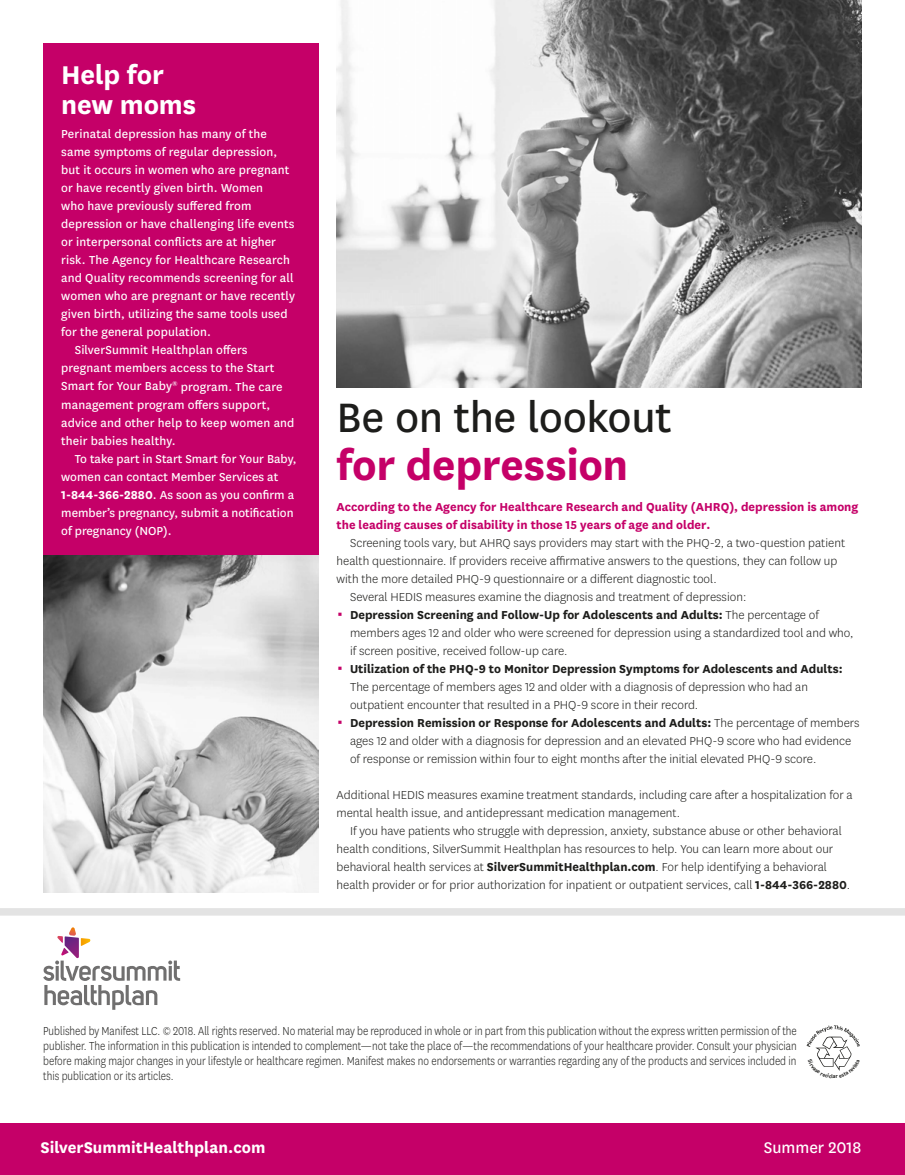
<style>
.page{position:relative;width:905px;height:1175px;background:#fff}
.page>*{position:absolute;margin:0;border:0;box-sizing:border-box;transform-origin:0 0}
.t1{font:48px/48px "Centene Sans";letter-spacing:-.01em;color:#1d1d1b}
.t2{font:700 30px/30px "Centene Sans";letter-spacing:-.005em;color:#fff}
.t3{font:700 18px "Centene Sans";color:#fff}
.t4{font:18px "Centene Sans";color:#fff}
.t5{font:300 13.5px/18px "Centene Sans";color:#1d1d1b}
.t6{font:13.5px/18px "Centene Sans";letter-spacing:.01em;color:#fff}
.t7{font:300 13.5px/15px "Centene Sans";color:#1d1d1b;text-align:justify;scale:.85 1}
.t8{font:700 13.5px/18px "Centene Sans";color:#c50068}
.s1{font-weight:700}
.s2{font-weight:700;color:#c50068}
</style>
<div class="page">
<img style="left:336px;top:0;width:525px;height:387px">
<div style="left:43px;top:43px;width:275px;height:527px;background:#c50068"></div>
<img style="left:43px;top:555px;width:275px;height:338px">
<svg style="left:43px;top:927px;width:137px;height:82px"></svg>
<div style="left:0;top:908px;width:905px;height:7px;background:#e3e3e3"></div>
<div style="left:0;top:1123px;width:905px;height:52px;background:#c50068"></div>
<svg style="left:806px;top:1025px;width:53px;height:46px"></svg>
<h2 class="t2" style="left:61px;top:57px;width:136px">Help for new moms</h2>
<p class="t6" style="left:61px;top:125px;width:235px">Perinatal depression has many of the same symptoms of regular depression, but it occurs in women who are pregnant or have recently given birth. Women<br>who have previously suffered from depression or have challenging life events or interpersonal conflicts are at higher risk. The Agency for Healthcare Research and Quality recommends screening for all women who are pregnant or have recently given birth, utilizing the same tools used for the general population.</p>
<p class="t6" style="left:61px;top:341px;width:235px;text-indent:14px">SilverSummit Healthplan offers pregnant members access to the Start Smart for Your Baby<sup>®</sup> program. The care management program offers support, advice and other help to keep women and their babies healthy.</p>
<p class="t6" style="left:61px;top:449px;width:237px;text-indent:14px">To take part in Start Smart for Your Baby, women can contact Member Services at <span class="s1">1-844-366-2880</span>. As soon as you confirm a member’s pregnancy, submit a notification of pregnancy (NOP).</p>
<h2 class="t1" style="left:336px;top:390px;width:337px">Be on the lookout <span class="s2">for depression</span></h2>
<p class="t8" style="left:336px;top:497px;width:523px">According to the Agency for Healthcare Research and Quality (AHRQ), depression is among the leading causes of disability in those 15 years of age and older.</p>
<p class="t5" style="left:336px;top:534px;width:510px;text-indent:13px">Screening tools vary, but AHRQ says providers may start with the PHQ-2, a two-question patient health questionnaire. If providers receive affirmative answers to the questions, they can follow up with the more detailed PHQ-9 questionnaire or a different diagnostic tool.</p>
<p class="t5" style="left:350px;top:588px;width:398px">Several HEDIS measures examine the diagnosis and treatment of depression:</p>
<p class="t5" style="left:350px;top:606px;width:505px"><span class="s1">Depression Screening and Follow-Up for Adolescents and Adults:</span> The percentage of members ages 12 and older who were screened for depression using a standardized tool and who, if screen positive, received follow-up care.</p>
<p class="t5" style="left:350px;top:660px;width:494px"><span class="s1">Utilization of the PHQ-9 to Monitor Depression Symptoms for Adolescents and Adults:<br></span>The percentage of members ages 12 and older with a diagnosis of depression who had an outpatient encounter that resulted in a PHQ-9 score in their record.</p>
<p class="t5" style="left:350px;top:714px;width:511px"><span class="s1">Depression Remission or Response for Adolescents and Adults:</span> The percentage of members ages 12 and older with a diagnosis for depression and an elevated PHQ-9 score who had evidence of response or remission within four to eight months after the initial elevated PHQ-9 score.</p>
<p class="t5" style="left:336px;top:786px;width:517px">Additional HEDIS measures examine treatment standards, including care after a hospitalization for a mental health issue, and antidepressant medication management.</p>
<p class="t5" style="left:336px;top:822px;width:515px;text-indent:13px">If you have patients who struggle with depression, anxiety, substance abuse or other behavioral health conditions, SilverSummit Healthplan has resources to help. You can learn more about our behavioral health services at <span class="s1">SilverSummitHealthplan.com</span>. For help identifying a behavioral health provider or for prior authorization for inpatient or outpatient services, call <span class="s1">1-844-366-2880</span>.</p>
<p class="t7" style="left:43px;top:1023px;width:888px">Published by Manifest LLC. © 2018. All rights reserved. No material may be reproduced in whole or in part from this publication without the express written permission of the publisher. The information in this publication is intended to complement—not take the place of—the recommendations of your healthcare provider. Consult your physician before making major changes in your lifestyle or healthcare regimen. Manifest makes no endorsements or warranties regarding any of the products and services included in this publication or its articles.</p>
<p class="t3" style="left:41px;top:1134px;width:226px">SilverSummitHealthplan.com</p>
<p class="t4" style="left:763px;top:1135px;width:99px">Summer 2018</p>
</div>
